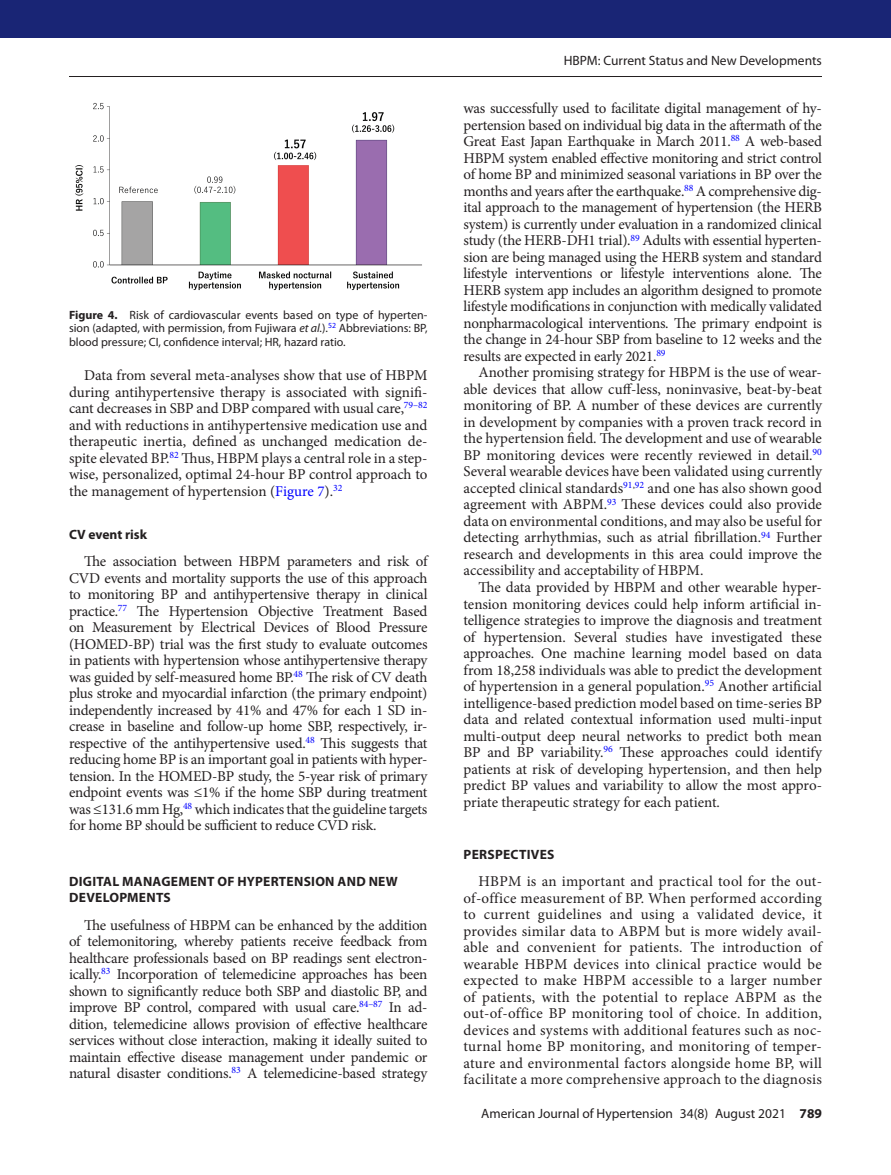
<style>
.page{position:relative;width:891px;height:1175px;background:#fff}
.page>*{position:absolute;margin:0;border:0;box-sizing:border-box;transform-origin:0 0}
.t1{font:15px/16.5px "Minion Pro";letter-spacing:-.01em;color:#231f20;text-align:justify}
.t2{font:13.5px "Myriad Pro";color:#231f20}
.t3{font:700 13.5px/16.5px "Myriad Pro";letter-spacing:.02em;color:#231f20}
.t4{font:700 13.5px "Myriad Pro";color:#231f20}
.t5{font:12px/13.5px "Myriad Pro";color:#231f20;text-align:justify}
.s1{font-weight:700}
.s2{font-style:italic}
.s3{color:#00f}
</style>
<div class="page">
<hr style="left:69px;top:76px;width:753px;height:1px;background:#231f20">
<div style="left:0;top:0;width:891px;height:38px;background:#192575"></div>
<img style="left:75px;top:103px;width:347px;height:187px">
<p class="t5" style="left:69px;top:308px;width:360px"><span class="s1">Figure 4.</span> Risk of cardiovascular events based on type of hyperten&shy;sion (adapted, with permission, from Fujiwara <span class="s2">et al.</span>).<sup>52</sup> Abbreviations: BP, blood pressure; CI, confidence interval; HR, hazard ratio.</p>
<p class="t1" style="left:69px;top:367px;width:360px;text-indent:15px">Data from several meta-analyses show that use of HBPM during antihypertensive therapy is associated with signifi&shy;cant decreases in SBP and DBP compared with usual care,<sup>79–82 </sup>and with reductions in antihypertensive medication use and therapeutic inertia, defined as unchanged medication de&shy;spite elevated BP.<sup>82</sup> Thus, HBPM plays a central role in a step&shy;wise, personalized, optimal 24-hour BP control approach to the management of hypertension (<span class="s3">Figure 7</span>).<sup>32</sup></p>
<p class="t4" style="left:69px;top:526px;width:80px">CV event risk</p>
<p class="t1" style="left:69px;top:553px;width:360px;text-indent:15px">The association between HBPM parameters and risk of CVD events and mortality supports the use of this approach to monitoring BP and antihypertensive therapy in clinical practice.<sup>77</sup> The Hypertension Objective Treatment Based on Measurement by Electrical Devices of Blood Pressure (HOMED-BP) trial was the first study to evaluate outcomes in patients with hypertension whose antihypertensive therapy was guided by self-measured home BP.<sup>48</sup> The risk of CV death plus stroke and myocardial infarction (the primary endpoint) independently increased by 41% and 47% for each 1 SD in&shy;crease in baseline and follow-up home SBP, respectively, ir&shy;respective of the antihypertensive used.<sup>48</sup> This suggests that reducing home BP is an important goal in patients with hyper&shy;tension. In the HOMED-BP study, the 5-year risk of primary endpoint events was ≤1% if the home SBP during treatment was ≤131.6 mm Hg,<sup>48</sup> which indicates that the guideline targets for home BP should be sufficient to reduce CVD risk.</p>
<p class="t3" style="left:69px;top:872px;width:330px">DIGITAL MANAGEMENT OF HYPERTENSION AND NEW<br>DEVELOPMENTS</p>
<p class="t1" style="left:69px;top:916px;width:360px;text-indent:15px">The usefulness of HBPM can be enhanced by the addition of telemonitoring, whereby patients receive feedback from healthcare professionals based on BP readings sent electron&shy;ically.<sup>83</sup> Incorporation of telemedicine approaches has been shown to significantly reduce both SBP and diastolic BP, and improve BP control, compared with usual care.<sup>84–87</sup> In ad&shy;dition, telemedicine allows provision of effective healthcare services without close interaction, making it ideally suited to maintain effective disease management under pandemic or natural disaster conditions.<sup>83</sup> A telemedicine-based strategy</p>
<p class="t2" style="left:564px;top:52px;width:260px">HBPM: Current Status and New Developments</p>
<p class="t1" style="left:463px;top:100px;width:360px">was successfully used to facilitate digital management of hy&shy;pertension based on individual big data in the aftermath of the Great East Japan Earthquake in March 2011.<sup>88</sup> A web-based HBPM system enabled effective monitoring and strict control of home BP and minimized seasonal variations in BP over the months and years after the earthquake.<sup>88</sup> A comprehensive dig&shy;ital approach to the management of hypertension (the HERB system) is currently under evaluation in a randomized clinical study (the HERB-DH1 trial).<sup>89</sup> Adults with essential hyperten&shy;sion are being managed using the HERB system and standard lifestyle interventions or lifestyle interventions alone. The HERB system app includes an algorithm designed to promote lifestyle modifications in conjunction with medically validated nonpharmacological interventions. The primary endpoint is the change in 24-hour SBP from baseline to 12 weeks and the results are expected in early 2021.<sup>89</sup></p>
<p class="t1" style="left:463px;top:364px;width:360px;text-indent:15px">Another promising strategy for HBPM is the use of wear&shy;able devices that allow cuff-less, noninvasive, beat-by-beat monitoring of BP. A number of these devices are currently in development by companies with a proven track record in the hypertension field. The development and use of wearable BP monitoring devices were recently reviewed in detail.<sup>90<br></sup>Several wearable devices have been validated using currently accepted clinical standards<sup>91</sup><sup>,</sup><sup>92</sup> and one has also shown good agreement with ABPM.<sup>93</sup> These devices could also provide data on environmental conditions, and may also be useful for detecting arrhythmias, such as atrial fibrillation.<sup>94</sup> Further research and developments in this area could improve the accessibility and acceptability of HBPM.</p>
<p class="t1" style="left:463px;top:579px;width:360px;text-indent:15px">The data provided by HBPM and other wearable hyper&shy;tension monitoring devices could help inform artificial in&shy;telligence strategies to improve the diagnosis and treatment of hypertension. Several studies have investigated these approaches. One machine learning model based on data from 18,258 individuals was able to predict the development of hypertension in a general population.<sup>95</sup> Another artificial intelligence-based prediction model based on time-series BP data and related contextual information used multi-input multi-output deep neural networks to predict both mean BP and BP variability.<sup>96</sup> These approaches could identify patients at risk of developing hypertension, and then help predict BP values and variability to allow the most appro&shy;priate therapeutic strategy for each patient.</p>
<p class="t3" style="left:464px;top:845px;width:92px">PERSPECTIVES</p>
<p class="t1" style="left:463px;top:873px;width:360px;text-indent:15px">HBPM is an important and practical tool for the out&shy;of-office measurement of BP. When performed according to current guidelines and using a validated device, it provides similar data to ABPM but is more widely avail&shy;able and convenient for patients. The introduction of wearable HBPM devices into clinical practice would be expected to make HBPM accessible to a larger number of patients, with the potential to replace ABPM as the out-of-office BP monitoring tool of choice. In addition, devices and systems with additional features such as noc&shy;turnal home BP monitoring, and monitoring of temper&shy;ature and environmental factors alongside home BP, will facilitate a more comprehensive approach to the diagnosis</p>
<p class="t2" style="left:481px;top:1105px;width:342px">American Journal of Hypertension 34(8) August 2021 <span class="s1">789</span></p>
</div>
